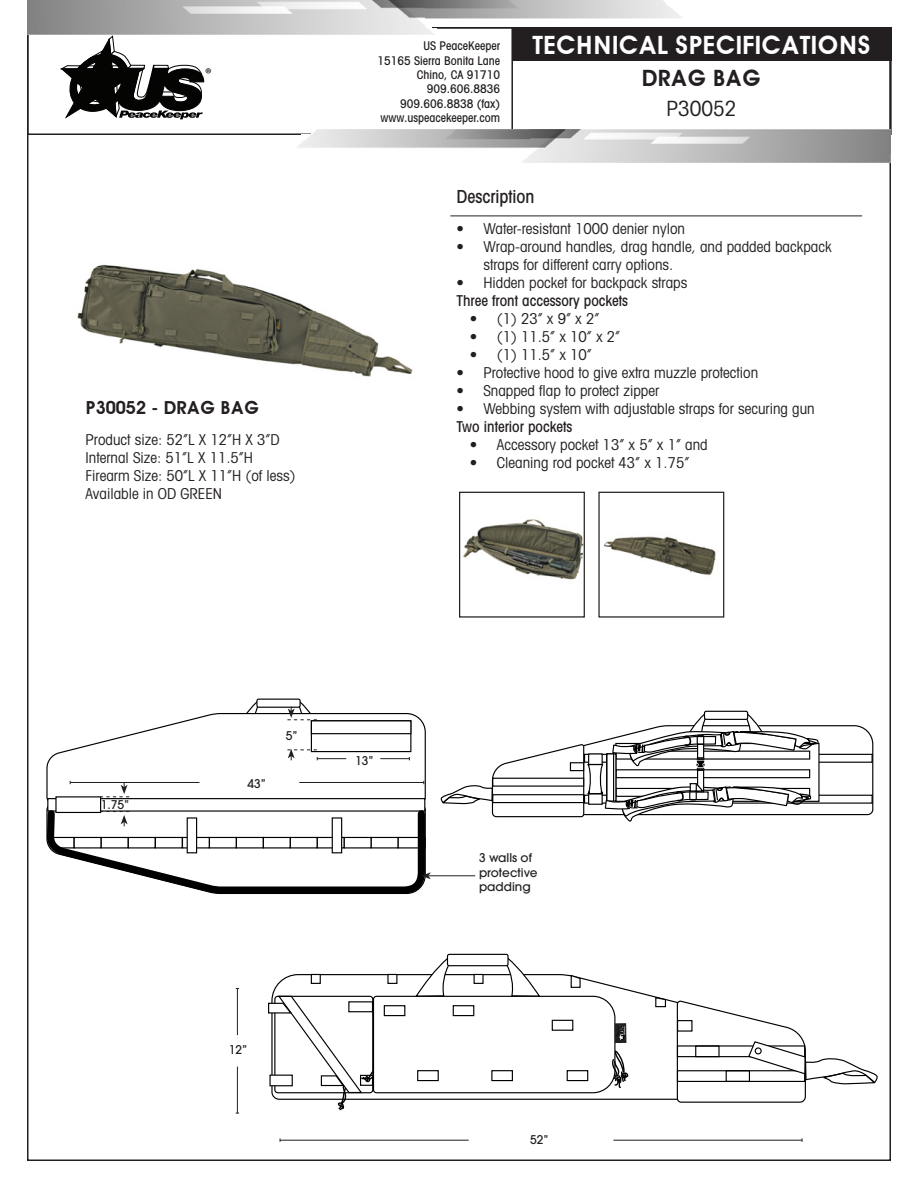
<style>
.page{position:relative;width:918px;height:1188px;background:#fff}
.page>*{position:absolute;margin:0;border:0;box-sizing:border-box;transform-origin:0 0}
.t1{font:600 25.2px "Avant Garde";color:#fff}
.t2{font:600 22.5px "Avant Garde";color:#231f20}
.t3{font:condensed 21px "Avant Garde";color:#231f20}
.t4{font:600 18px "Avant Garde";color:#231f20}
.t5{font:500 condensed 18px "Avant Garde";color:#231f20}
.t6{font:15.75px "Myriad Pro";color:#040503}
.t7{font:condensed 15px/18px "Avant Garde";color:#231f20}
.t8{font:500 condensed 15px "Avant Garde";color:#231f20}
.t9{font:500 condensed 12px/14.4px "Avant Garde";color:#231f20;text-align:right}
.t10{font:500 12px/14.4px "Avant Garde";color:#231f20}
</style>
<div class="page">
<svg style="left:60px;top:35px;width:144px;height:84px"></svg>
<div style="left:512px;top:27px;width:379px;height:33px;background:#231f20"></div>
<img style="left:27px;top:0;width:399px;height:34px">
<svg style="left:426px;top:27px;width:11px;height:7px"></svg>
<img style="left:426px;top:0;width:240px;height:19px">
<svg style="left:666px;top:5px;width:7px;height:4px"></svg>
<img style="left:530px;top:130px;width:360px;height:23px">
<img style="left:307px;top:135px;width:223px;height:4px">
<img style="left:312px;top:130px;width:218px;height:5px">
<hr style="left:450px;top:216px;width:412px;height:1px;background:#231f20">
<img style="left:77px;top:264px;width:336px;height:113px">
<img style="left:463px;top:519px;width:120px;height:61px">
<div style="left:459px;top:492px;width:126px;height:126px;border:1px solid #231f20"></div>
<img style="left:604px;top:536px;width:112px;height:40px">
<div style="left:598px;top:492px;width:126px;height:126px;border:1px solid #231f20"></div>
<div style="left:447px;top:954px;width:62px;height:12px;border:1px solid #000;border-radius:2px"></div>
<svg style="left:655px;top:996px;width:12px;height:12px"></svg>
<svg style="left:676px;top:1001px;width:202px;height:102px"></svg>
<div style="left:256px;top:699px;width:45px;height:9px;border:1px solid #000;border-radius:2px"></div>
<div style="left:704px;top:711px;width:44px;height:9px;border:1px solid #000;border-radius:2px"></div>
<svg style="left:440px;top:712px;width:434px;height:165px"></svg>
<div style="left:690px;top:784px;width:6px;height:7px;background:#fff"></div>
<div style="left:690px;top:783px;width:7px;height:9px;border:1px solid #000"></div>
<hr style="left:280px;top:1140px;width:189px;height:1px;background:#231f20">
<hr style="left:613px;top:1140px;width:189px;height:1px;background:#231f20">
<hr style="left:237px;top:989px;width:1px;height:46px;background:#231f20">
<hr style="left:237px;top:1067px;width:1px;height:46px;background:#231f20">
<hr style="left:428px;top:875px;width:47px;height:1px;background:#231f20">
<svg style="left:46px;top:700px;width:385px;height:194px"></svg>
<svg style="left:268px;top:956px;width:361px;height:154px"></svg>
<p class="t6" style="left:205px;top:64px;width:8px">®</p>
<p class="t4" style="left:86px;top:397px;width:175px">P30052 - DRAG BAG</p>
<p class="t7" style="left:86px;top:430px;width:211px">Product size: 52”L X 12”H X 3”D<br>Internal Size: 51”L X 11.5”H<br>Firearm Size: 50”L X 11”H (of less)<br>Available in OD GREEN</p>
<p class="t9" style="left:423px;top:38px;width:78px">US PeaceKeeper</p>
<h1 class="t1" style="left:533px;top:30px;width:340px">TECHNICAL SPECIFICATIONS</h1>
<p class="t9" style="left:377px;top:53px;width:124px">15165 Sierra Bonita Lane<br>Chino, CA 91710<br>909.606.8836<br>909.606.8838 (fax) www.uspeacekeeper.com</p>
<h2 class="t2" style="left:642px;top:64px;width:121px">DRAG BAG</h2>
<h3 class="t3" style="left:667px;top:96px;width:72px">P30052</h3>
<p class="t5" style="left:456px;top:185px;width:79px">Description</p>
<p class="t7" style="left:456px;top:219px;width:230px">• Water-resistant 1000 denier nylon</p>
<p class="t7" style="left:483px;top:237px;width:350px;text-indent:-27px">• Wrap-around handles, drag handle, and padded backpack straps for different carry options.</p>
<p class="t7" style="left:456px;top:273px;width:233px">• Hidden pocket for backpack straps</p>
<p class="t8" style="left:456px;top:291px;width:173px">Three front accessory pockets</p>
<p class="t7" style="left:470px;top:309px;width:131px">• (1) 23” x 9” x 2”</p>
<p class="t7" style="left:470px;top:327px;width:152px">• (1) 11.5” x 10” x 2”</p>
<p class="t7" style="left:470px;top:345px;width:124px">• (1) 11.5” x 10”</p>
<p class="t7" style="left:456px;top:363px;width:303px">• Protective hood to give extra muzzle protection</p>
<p class="t7" style="left:456px;top:381px;width:204px">• Snapped flap to protect zipper</p>
<p class="t7" style="left:456px;top:399px;width:360px">• Webbing system with adjustable straps for securing gun</p>
<p class="t8" style="left:456px;top:417px;width:117px">Two interior pockets</p>
<p class="t7" style="left:470px;top:435px;width:239px">• Accessory pocket 13” x 5” x 1” and</p>
<p class="t7" style="left:470px;top:453px;width:221px">• Cleaning rod pocket 43” x 1.75”</p>
<p class="t10" style="left:101px;top:797px;width:30px">1.75”</p>
<p class="t10" style="left:248px;top:776px;width:20px">43”</p>
<p class="t10" style="left:286px;top:728px;width:13px">5”</p>
<p class="t10" style="left:355px;top:753px;width:20px">13”</p>
<p class="t10" style="left:229px;top:1042px;width:20px">12”</p>
<p class="t10" style="left:479px;top:851px;width:60px">3 walls of protective padding</p>
<p class="t10" style="left:530px;top:1132px;width:20px">52”</p>
</div>
